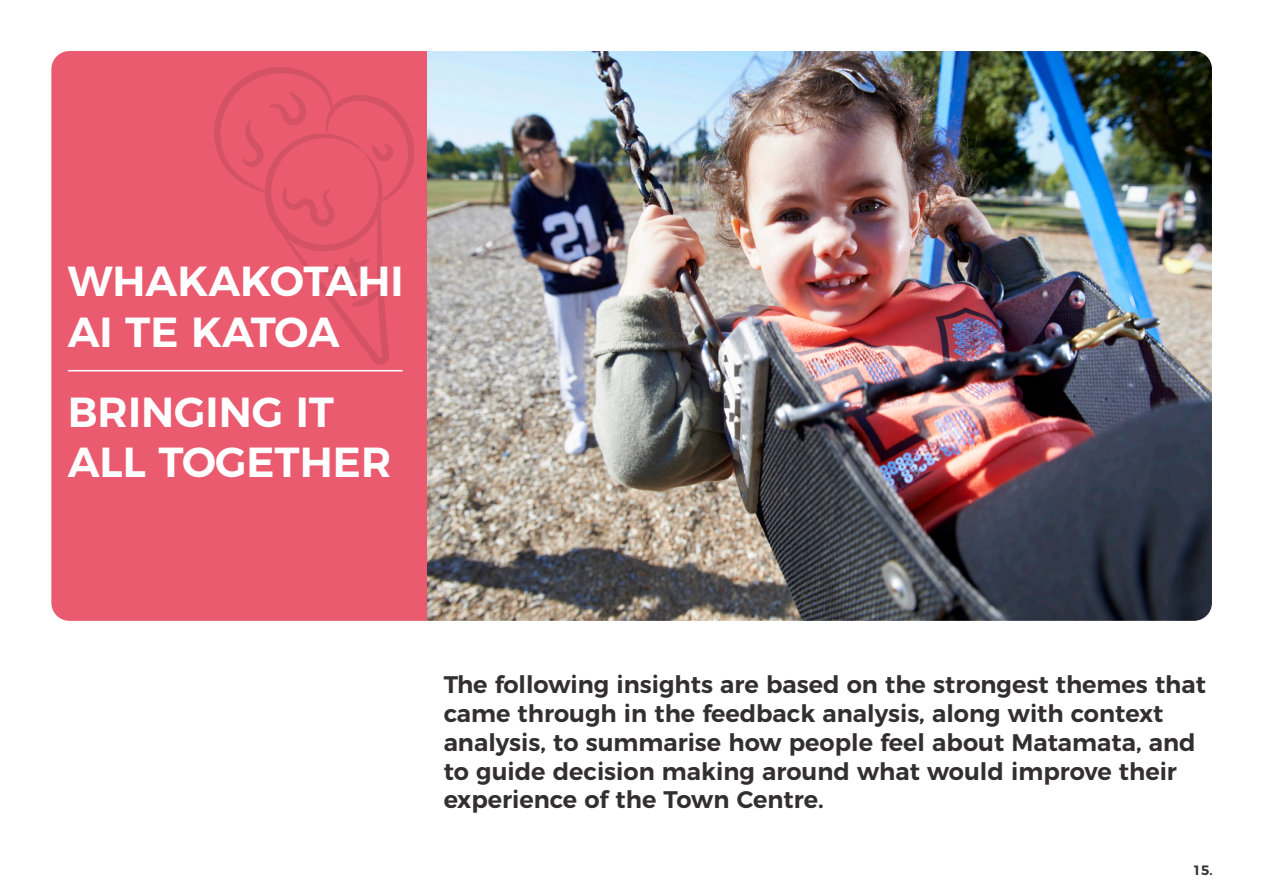
<style>
.page{position:relative;width:1263px;height:893px;background:#fff}
.page>*{position:absolute;margin:0;border:0;box-sizing:border-box;transform-origin:0 0}
.Section_Headers{font:600 42px/50.4px "Montserrat";color:#fff}
.Section_caption_intr{font:600 24px/28.8px "Montserrat";color:#312f30}
.t1{font:600 13.5px "Montserrat";color:#312f30}
</style>
<div class="page">
<img style="left:427px;top:51px;width:785px;height:570px">
<div style="left:51px;top:51px;width:376px;height:570px;background:#ea5b70"></div>
<svg style="left:214px;top:67px;width:200px;height:298px;background:#e6596e"></svg>
<hr style="left:68px;top:370px;width:334px;height:1px;background:#fff">
<p class="Section_Headers" style="left:68px;top:253px;width:337px">WHAKAKOTAHI<br>AI TE KATOA</p>
<p class="Section_Headers" style="left:68px;top:383px;width:325px">BRINGING IT<br>ALL TOGETHER</p>
<p class="Section_caption_intr" style="left:444px;top:668px;width:764px">The following insights are based on the strongest themes that came through in the feedback analysis, along with context analysis, to summarise how people feel about Matamata, and to guide decision making around what would improve their experience of the Town Centre.</p>
<p class="t1" style="left:1193px;top:860px;width:21px">15.</p>
</div>
